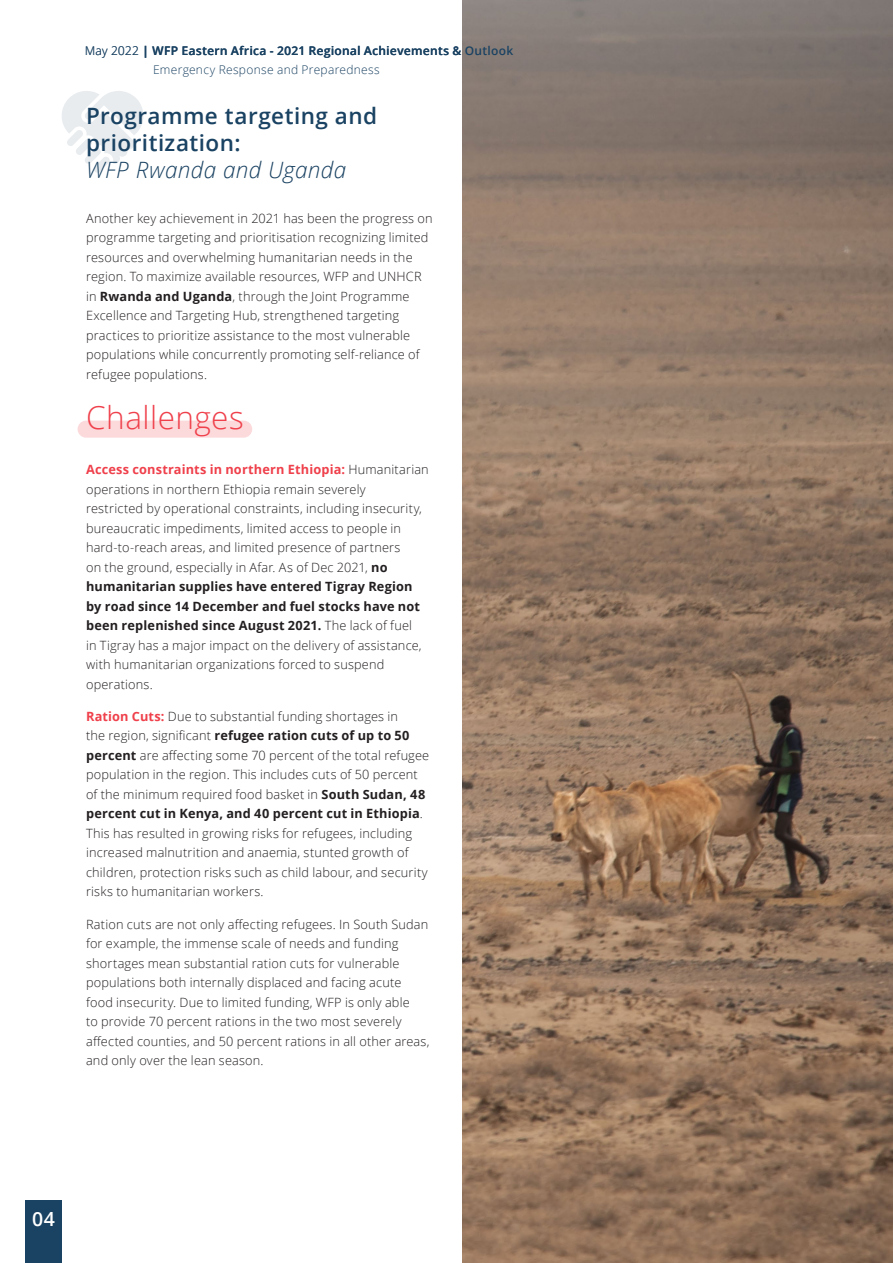
<style>
.page{position:relative;width:893px;height:1263px;background:#fff}
.page>*{position:absolute;margin:0;border:0;box-sizing:border-box;transform-origin:0 0}
.HEADING_LVL1{font:300 31.5px "Open Sans";letter-spacing:.015em;color:#ef404b}
.HEADING_LVL2{font:600 22.5px/27px "Open Sans";letter-spacing:.02em;color:#1a4262}
.HEADING_LVL2-2{font:italic 300 22.5px "Open Sans";letter-spacing:.015em;color:#1a4262}
.t1{font:600 19.5px "Open Sans";color:#fff}
.BODY_TEXT{font:300 12.75px/19.5px "Open Sans";letter-spacing:.015em;color:#231f20}
.NOTE_TITLE_AND_DATE{font:600 12px/19.2px "Open Sans";letter-spacing:.025em;color:#1a4262}
.s1{font-weight:300}
.s2{font-weight:700}
.s3{font-weight:700;color:#ef404b}
</style>
<div class="page">
<div style="left:26px;top:1200px;width:36px;height:63px;background:#1a4262"></div>
<svg style="left:62px;top:91px;width:81px;height:82px"></svg>
<div style="left:78px;top:421px;width:174px;height:17px;background:#fcd9db;border-radius:9px"></div>
<img style="left:462px;top:0;width:431px;height:1263px">
<p class="NOTE_TITLE_AND_DATE" style="left:153px;top:41px;width:362px;text-indent:-68px"><span class="s1">May 2022</span> <span class="s2">|</span> WFP Eastern Africa - 2021 Regional Achievements &amp; Outlook<br><span class="s1">Emergency Response and Preparedness</span></p>
<p class="HEADING_LVL2" style="left:86px;top:101px;width:293px">Programme targeting and prioritization:</p>
<p class="HEADING_LVL2-2" style="left:86px;top:154px;width:262px">WFP Rwanda and Uganda</p>
<p class="BODY_TEXT" style="left:86px;top:208px;width:348px">Another key achievement in 2021 has been the progress on programme targeting and prioritisation recognizing limited resources and overwhelming humanitarian needs in the region. To maximize available resources, WFP and UNHCR in <span class="s2">Rwanda and Uganda</span>, through the Joint Programme Excellence and Targeting Hub, strengthened targeting practices to prioritize assistance to the most vulnerable populations while concurrently promoting self-reliance of refugee populations.</p>
<p class="HEADING_LVL1" style="left:86px;top:396px;width:159px">Challenges</p>
<p class="BODY_TEXT" style="left:86px;top:459px;width:344px"><span class="s3">Access constraints in northern Ethiopia:</span> Humanitarian operations in northern Ethiopia remain severely<br>restricted by operational constraints, including insecurity, bureaucratic impediments, limited access to people in hard-to-reach areas, and limited presence of partners<br>on the ground, especially in Afar. As of Dec 2021, <span class="s2">no humanitarian supplies have entered Tigray Region by road since 14 December and fuel stocks have not been replenished since August 2021.</span> The lack of fuel<br>in Tigray has a major impact on the delivery of assistance, with humanitarian organizations forced to suspend operations.</p>
<p class="BODY_TEXT" style="left:86px;top:706px;width:345px"><span class="s3">Ration Cuts:</span> Due to substantial funding shortages in<br>the region, significant <span class="s2">refugee ration cuts of up to 50 percent</span> are affecting some 70 percent of the total refugee population in the region. This includes cuts of 50 percent of the minimum required food basket in <span class="s2">South Sudan, 48 percent cut in Kenya, and 40 percent cut in Ethiopia</span>.<br>This has resulted in growing risks for refugees, including increased malnutrition and anaemia, stunted growth of children, protection risks such as child labour, and security risks to humanitarian workers.</p>
<p class="BODY_TEXT" style="left:86px;top:914px;width:345px">Ration cuts are not only affecting refugees. In South Sudan for example, the immense scale of needs and funding shortages mean substantial ration cuts for vulnerable populations both internally displaced and facing acute food insecurity. Due to limited funding, WFP is only able<br>to provide 70 percent rations in the two most severely affected counties, and 50 percent rations in all other areas, and only over the lean season.</p>
<h3 class="t1" style="left:32px;top:1206px;width:24px">04</h3>
</div>
